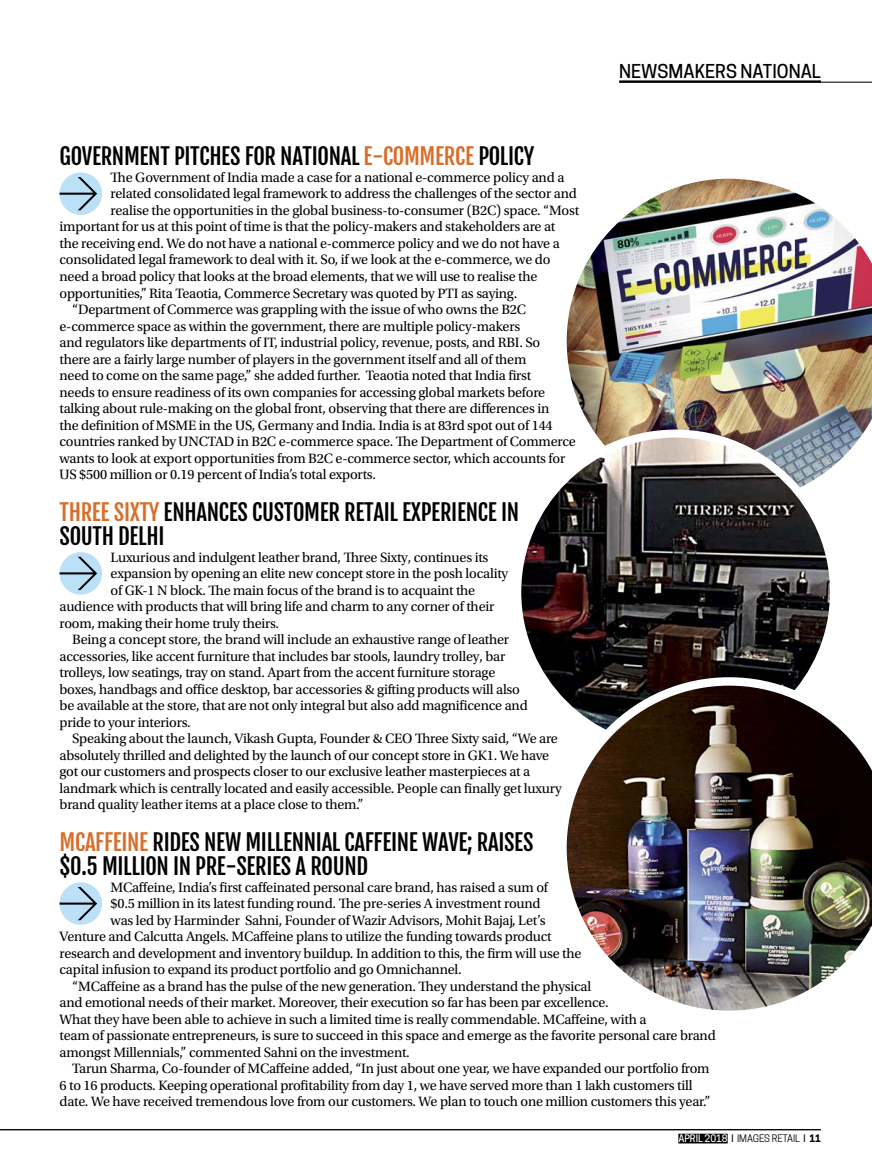
<style>
.page{position:relative;width:872px;height:1170px;background:#fff}
.page>*{position:absolute;margin:0;border:0;box-sizing:border-box;transform-origin:0 0}
.t1{font:22.5px/24px "Fjalla One";letter-spacing:-.015em;color:#000}
.t2{font:500 18px "Cooper Hewitt";color:#000}
.t3{font:14.25px "Utopia Std";letter-spacing:-.015em;color:#000}
.t4{font:9.75px "Cooper Hewitt";letter-spacing:-.01em;color:#000}
.s1{color:#d76f2c}
.s2{font-weight:500;color:#fff}
.s3{font-weight:500}
.s4{font-weight:700}
</style>
<div class="page">
<div style="left:678px;top:1133px;width:49px;height:10px;background:#000"></div>
<hr style="left:0;top:1129px;width:821px;height:1px;background:#000">
<hr style="left:619px;top:80px;width:202px;height:3px;background:#000">
<hr style="left:619px;top:82px;width:253px;height:1px;background:#000">
<img style="left:566px;top:178px;width:306px;height:310px">
<img style="left:517px;top:433px;width:317px;height:317px;border-radius:50%">
<div style="left:60px;top:172px;width:42px;height:43px;background:#bbe0f8;border-radius:50%"></div>
<svg style="left:60px;top:177px;width:37px;height:33px"></svg>
<div style="left:60px;top:552px;width:42px;height:42px;background:#bbe0f8;border-radius:50%"></div>
<svg style="left:60px;top:556px;width:37px;height:34px"></svg>
<div style="left:60px;top:882px;width:42px;height:42px;background:#bbe0f8;border-radius:50%"></div>
<svg style="left:60px;top:886px;width:37px;height:34px"></svg>
<img style="left:558px;top:677px;width:314px;height:334px">
<h1 class="t1" style="left:60px;top:146px;width:476px">GOVERNMENT PITCHES FOR NATIONAL <span class="s1">E-COMMERCE</span> POLICY</h1>
<p class="t3" style="left:111px;top:172px;width:455px">The Government of India made a case for a national e-commerce policy and a</p>
<p class="t3" style="left:111px;top:188px;width:468px">related consolidated legal framework to address the challenges of the sector and</p>
<p class="t3" style="left:111px;top:205px;width:470px">realise the opportunities in the global business-to-consumer (B2C) space. “Most</p>
<p class="t3" style="left:60px;top:221px;width:497px">important for us at this point of time is that the policy-makers and stakeholders are at</p>
<p class="t3" style="left:60px;top:238px;width:502px">the receiving end. We do not have a national e-commerce policy and we do not have a</p>
<p class="t3" style="left:60px;top:254px;width:492px">consolidated legal framework to deal with it. So, if we look at the e-commerce, we do</p>
<p class="t3" style="left:60px;top:271px;width:479px">need a broad policy that looks at the broad elements, that we will use to realise the</p>
<p class="t3" style="left:60px;top:287px;width:459px">opportunities,” Rita Teaotia, Commerce Secretary was quoted by PTI as saying.</p>
<p class="t3" style="left:72px;top:304px;width:455px">“Department of Commerce was grappling with the issue of who owns the B2C</p>
<p class="t3" style="left:60px;top:320px;width:462px">e-commerce space as within the government, there are multiple policy-makers</p>
<p class="t3" style="left:60px;top:337px;width:482px">and regulators like departments of IT, industrial policy, revenue, posts, and RBI. So</p>
<p class="t3" style="left:60px;top:353px;width:468px">there are a fairly large number of players in the government itself and all of them</p>
<p class="t3" style="left:60px;top:370px;width:473px">need to come on the same page,” she added further. Teaotia noted that India first</p>
<p class="t3" style="left:60px;top:386px;width:487px">needs to ensure readiness of its own companies for accessing global markets before</p>
<p class="t3" style="left:60px;top:403px;width:491px">talking about rule-making on the global front, observing that there are differences in</p>
<p class="t3" style="left:60px;top:419px;width:494px">the definition of MSME in the US, Germany and India. India is at 83rd spot out of 144</p>
<p class="t3" style="left:60px;top:436px;width:518px">countries ranked by UNCTAD in B2C e-commerce space. The Department of Commerce</p>
<p class="t3" style="left:60px;top:452px;width:507px">wants to look at export opportunities from B2C e-commerce sector, which accounts for</p>
<p class="t3" style="left:60px;top:469px;width:318px">US $500 million or 0.19 percent of India’s total exports.</p>
<h1 class="t1" style="left:60px;top:501px;width:461px"><span class="s1">THREE SIXTY</span> ENHANCES CUSTOMER RETAIL EXPERIENCE IN<br>SOUTH DELHI</h1>
<p class="t3" style="left:111px;top:551px;width:379px">Luxurious and indulgent leather brand, Three Sixty, continues its</p>
<p class="t3" style="left:111px;top:568px;width:399px">expansion by opening an elite new concept store in the posh locality</p>
<p class="t3" style="left:111px;top:584px;width:366px">of GK-1 N block. The main focus of the brand is to acquaint the</p>
<p class="t3" style="left:60px;top:601px;width:436px">audience with products that will bring life and charm to any corner of their</p>
<p class="t3" style="left:60px;top:617px;width:221px">room, making their home truly theirs.</p>
<p class="t3" style="left:72px;top:634px;width:438px">Being a concept store, the brand will include an exhaustive range of leather</p>
<p class="t3" style="left:60px;top:650px;width:447px">accessories, like accent furniture that includes bar stools, laundry trolley, bar</p>
<p class="t3" style="left:60px;top:667px;width:437px">trolleys, low seatings, tray on stand. Apart from the accent furniture storage</p>
<p class="t3" style="left:60px;top:683px;width:462px">boxes, handbags and office desktop, bar accessories &amp; gifting products will also</p>
<p class="t3" style="left:60px;top:700px;width:470px">be available at the store, that are not only integral but also add magnificence and</p>
<p class="t3" style="left:60px;top:716px;width:133px">pride to your interiors.</p>
<p class="t3" style="left:72px;top:733px;width:487px">Speaking about the launch, Vikash Gupta, Founder &amp; CEO Three Sixty said, “We are</p>
<p class="t3" style="left:60px;top:749px;width:491px">absolutely thrilled and delighted by the launch of our concept store in GK1. We have</p>
<p class="t3" style="left:60px;top:766px;width:472px">got our customers and prospects closer to our exclusive leather masterpieces at a</p>
<p class="t3" style="left:60px;top:782px;width:504px">landmark which is centrally located and easily accessible. People can finally get luxury</p>
<p class="t3" style="left:60px;top:799px;width:305px">brand quality leather items at a place close to them.”</p>
<h1 class="t1" style="left:60px;top:831px;width:475px"><span class="s1">MCAFFEINE</span> RIDES NEW MILLENNIAL CAFFEINE WAVE; RAISES $0.5 MILLION IN PRE-SERIES A ROUND</h1>
<p class="t2" style="left:619px;top:63px;width:203px">NEWSMAKERS NATIONAL</p>
<p class="t3" style="left:111px;top:881px;width:439px">MCaffeine, India’s first caffeinated personal care brand, has raised a sum of</p>
<p class="t3" style="left:111px;top:898px;width:431px">$0.5 million in its latest funding round. The pre-series A investment round</p>
<p class="t3" style="left:111px;top:914px;width:436px">was led by Harminder Sahni, Founder of Wazir Advisors, Mohit Bajaj, Let’s</p>
<p class="t3" style="left:60px;top:931px;width:493px">Venture and Calcutta Angels. MCaffeine plans to utilize the funding towards product</p>
<p class="t3" style="left:60px;top:947px;width:523px">research and development and inventory buildup. In addition to this, the firm will use the</p>
<p class="t3" style="left:60px;top:964px;width:404px">capital infusion to expand its product portfolio and go Omnichannel.</p>
<p class="t3" style="left:72px;top:980px;width:520px">“MCaffeine as a brand has the pulse of the new generation. They understand the physical</p>
<p class="t3" style="left:60px;top:997px;width:550px">and emotional needs of their market. Moreover, their execution so far has been par excellence.</p>
<p class="t3" style="left:60px;top:1013px;width:588px">What they have been able to achieve in such a limited time is really commendable. MCaffeine, with a</p>
<p class="t3" style="left:60px;top:1030px;width:658px">team of passionate entrepreneurs, is sure to succeed in this space and emerge as the favorite personal care brand</p>
<p class="t3" style="left:60px;top:1046px;width:351px">amongst Millennials,” commented Sahni on the investment.</p>
<p class="t3" style="left:72px;top:1063px;width:639px">Tarun Sharma, Co-founder of MCaffeine added, “In just about one year, we have expanded our portfolio from</p>
<p class="t3" style="left:60px;top:1079px;width:634px">6 to 16 products. Keeping operational profitability from day 1, we have served more than 1 lakh customers till</p>
<p class="t3" style="left:60px;top:1096px;width:652px">date. We have received tremendous love from our customers. We plan to touch one million customers this year.”</p>
<p class="t4" style="left:678px;top:1134px;width:144px"><span class="s2">APRIL 2018</span> <span class="s3">|</span> IMAGES RETAIL <span class="s3">|</span> <span class="s4">11</span></p>
</div>
